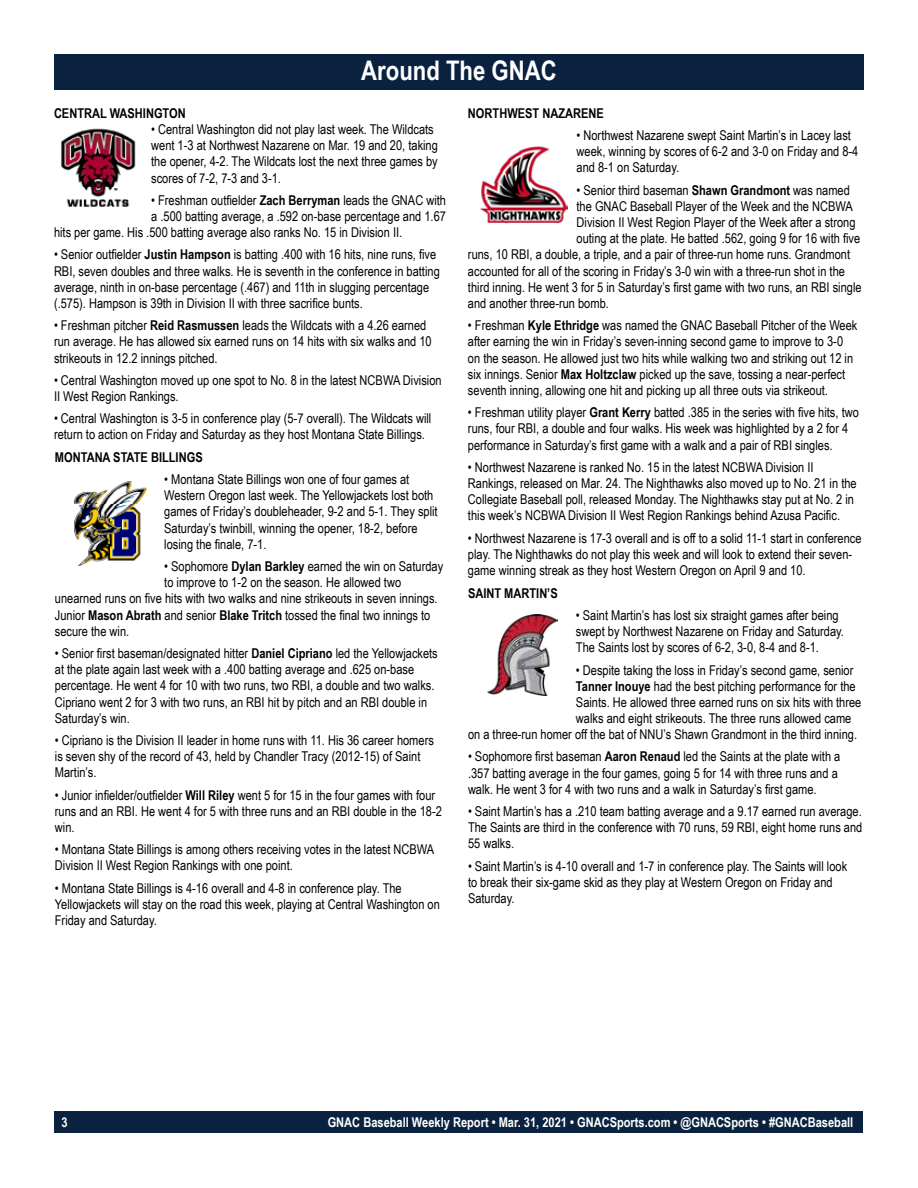
<style>
.page{position:relative;width:918px;height:1188px;background:#fff}
.page>*{position:absolute;margin:0;border:0;box-sizing:border-box;transform-origin:0 0}
.t1{font:700 27px "Arial Narrow";color:#fff}
.t2{font:13.5px/16.2px "Arial Narrow";color:#000}
.t3{font:700 13.5px "Arial Narrow";color:#fff}
.t4{font:700 13.5px "Arial Narrow";color:#000}
.s1{font-weight:700}
</style>
<div class="page">
<div style="left:55px;top:1111px;width:808px;height:22px;background:#0a2240"></div>
<div style="left:54px;top:54px;width:810px;height:36px;background:#0a2240"></div>
<img style="left:75px;top:481px;width:72px;height:85px">
<img style="left:480px;top:146px;width:88px;height:78px">
<img style="left:61px;top:128px;width:75px;height:79px">
<img style="left:488px;top:615px;width:70px;height:81px">
<h1 class="t1" style="left:361px;top:50px;width:197px">Around The GNAC</h1>
<p class="t4" style="left:54px;top:103px;width:133px">CENTRAL WASHINGTON</p>
<p class="t2" style="left:151px;top:121px;width:288px">• Central Washington did not play last week. The Wildcats went 1-3 at Northwest Nazarene on Mar. 19 and 20, taking the opener, 4-2. The Wildcats lost the next three games by scores of 7-2, 7-3 and 3-1.</p>
<p class="t2" style="left:151px;top:191px;width:296px">• Freshman outfielder <span class="s1">Zach Berryman</span> leads the GNAC with</p>
<p class="t2" style="left:151px;top:208px;width:296px">a .500 batting average, a .592 on-base percentage and 1.67</p>
<p class="t2" style="left:54px;top:224px;width:350px">hits per game. His .500 batting average also ranks No. 15 in Division II.</p>
<p class="t2" style="left:54px;top:246px;width:387px">• Senior outfielder <span class="s1">Justin Hampson</span> is batting .400 with 16 hits, nine runs, five RBI, seven doubles and three walks. He is seventh in the conference in batting average, ninth in on-base percentage (.467) and 11th in slugging percentage (.575). Hampson is 39th in Division II with three sacrifice bunts.</p>
<p class="t2" style="left:54px;top:317px;width:379px">• Freshman pitcher <span class="s1">Reid Rasmussen</span> leads the Wildcats with a 4.26 earned run average. He has allowed six earned runs on 14 hits with six walks and 10 strikeouts in 12.2 innings pitched.</p>
<p class="t2" style="left:54px;top:371px;width:389px">• Central Washington moved up one spot to No. 8 in the latest NCBWA Division<br>II West Region Rankings.</p>
<p class="t2" style="left:54px;top:410px;width:379px">• Central Washington is 3-5 in conference play (5-7 overall). The Wildcats will return to action on Friday and Saturday as they host Montana State Billings.</p>
<p class="t4" style="left:55px;top:447px;width:149px">MONTANA STATE BILLINGS</p>
<p class="t2" style="left:164px;top:471px;width:275px">• Montana State Billings won one of four games at Western Oregon last week. The Yellowjackets lost both games of Friday’s doubleheader, 9-2 and 5-1. They split Saturday’s twinbill, winning the opener, 18-2, before losing the finale, 7-1.</p>
<p class="t2" style="left:164px;top:558px;width:280px">• Sophomore <span class="s1">Dylan Barkley</span> earned the win on Saturday</p>
<p class="t2" style="left:164px;top:574px;width:238px">to improve to 1-2 on the season. He allowed two</p>
<p class="t2" style="left:55px;top:590px;width:384px">unearned runs on five hits with two walks and nine strikeouts in seven innings.</p>
<p class="t2" style="left:55px;top:606px;width:377px">Junior <span class="s1">Mason Abrath</span> and senior <span class="s1">Blake Tritch</span> tossed the final two innings to</p>
<p class="t2" style="left:55px;top:623px;width:76px">secure the win.</p>
<p class="t2" style="left:55px;top:645px;width:384px">• Senior first baseman/designated hitter <span class="s1">Daniel Cipriano</span> led the Yellowjackets at the plate again last week with a .400 batting average and .625 on-base percentage. He went 4 for 10 with two runs, two RBI, a double and two walks.<br>Cipriano went 2 for 3 with two runs, an RBI hit by pitch and an RBI double in Saturday’s win.</p>
<p class="t2" style="left:55px;top:732px;width:381px">• Cipriano is the Division II leader in home runs with 11. His 36 career homers is seven shy of the record of 43, held by Chandler Tracy (2012-15) of Saint<br>Martin’s.</p>
<p class="t2" style="left:55px;top:786px;width:389px">• Junior infielder/outfielder <span class="s1">Will Riley</span> went 5 for 15 in the four games with four runs and an RBI. He went 4 for 5 with three runs and an RBI double in the 18-2 win.</p>
<p class="t2" style="left:55px;top:841px;width:381px">• Montana State Billings is among others receiving votes in the latest NCBWA<br>Division II West Region Rankings with one point.</p>
<p class="t2" style="left:55px;top:879px;width:387px">• Montana State Billings is 4-16 overall and 4-8 in conference play. The<br>Yellowjackets will stay on the road this week, playing at Central Washington on<br>Friday and Saturday.</p>
<p class="t4" style="left:468px;top:103px;width:137px">NORTHWEST NAZARENE</p>
<p class="t2" style="left:577px;top:127px;width:283px">• Northwest Nazarene swept Saint Martin’s in Lacey last week, winning by scores of 6-2 and 3-0 on Friday and 8-4 and 8-1 on Saturday.</p>
<p class="t2" style="left:577px;top:181px;width:275px">• Senior third baseman <span class="s1">Shawn Grandmont</span> was named</p>
<p class="t2" style="left:577px;top:197px;width:278px">the GNAC Baseball Player of the Week and the NCBWA</p>
<p class="t2" style="left:577px;top:214px;width:280px">Division II West Region Player of the Week after a strong</p>
<p class="t2" style="left:577px;top:230px;width:285px">outing at the plate. He batted .562, going 9 for 16 with five</p>
<p class="t2" style="left:468px;top:246px;width:384px">runs, 10 RBI, a double, a triple, and a pair of three-run home runs. Grandmont</p>
<p class="t2" style="left:468px;top:262px;width:379px">accounted for all of the scoring in Friday’s 3-0 win with a three-run shot in the</p>
<p class="t2" style="left:468px;top:278px;width:395px">third inning. He went 3 for 5 in Saturday’s first game with two runs, an RBI single</p>
<p class="t2" style="left:468px;top:295px;width:142px">and another three-run bomb.</p>
<p class="t2" style="left:468px;top:317px;width:391px">• Freshman <span class="s1">Kyle Ethridge</span> was named the GNAC Baseball Pitcher of the Week after earning the win in Friday’s seven-inning second game to improve to 3-0 on the season. He allowed just two hits while walking two and striking out 12 in six innings. Senior <span class="s1">Max Holtzclaw</span> picked up the save, tossing a near-perfect seventh inning, allowing one hit and picking up all three outs via strikeout.</p>
<p class="t2" style="left:468px;top:404px;width:392px">• Freshman utility player <span class="s1">Grant Kerry</span> batted .385 in the series with five hits, two runs, four RBI, a double and four walks. His week was highlighted by a 2 for 4 performance in Saturday’s first game with a walk and a pair of RBI singles.</p>
<p class="t2" style="left:468px;top:458px;width:390px">• Northwest Nazarene is ranked No. 15 in the latest NCBWA Division II Rankings, released on Mar. 24. The Nighthawks also moved up to No. 21 in the Collegiate Baseball poll, released Monday. The Nighthawks stay put at No. 2 in this week’s NCBWA Division II West Region Rankings behind Azusa Pacific.</p>
<p class="t2" style="left:468px;top:529px;width:395px">• Northwest Nazarene is 17-3 overall and is off to a solid 11-1 start in conference play. The Nighthawks do not play this week and will look to extend their seven&shy;game winning streak as they host Western Oregon on April 9 and 10.</p>
<p class="t4" style="left:468px;top:583px;width:91px">SAINT MARTIN’S</p>
<p class="t2" style="left:576px;top:607px;width:270px">• Saint Martin’s has lost six straight games after being swept by Northwest Nazarene on Friday and Saturday.<br>The Saints lost by scores of 6-2, 3-0, 8-4 and 8-1.</p>
<p class="t2" style="left:576px;top:661px;width:279px">• Despite taking the loss in Friday’s second game, senior</p>
<p class="t2" style="left:576px;top:677px;width:281px"><span class="s1">Tanner Inouye</span> had the best pitching performance for the</p>
<p class="t2" style="left:576px;top:694px;width:287px">Saints. He allowed three earned runs on six hits with three</p>
<p class="t2" style="left:576px;top:710px;width:277px">walks and eight strikeouts. The three runs allowed came</p>
<p class="t2" style="left:468px;top:726px;width:391px">on a three-run homer off the bat of NNU’s Shawn Grandmont in the third inning.</p>
<p class="t2" style="left:468px;top:748px;width:374px">• Sophomore first baseman <span class="s1">Aaron Renaud</span> led the Saints at the plate with a .357 batting average in the four games, going 5 for 14 with three runs and a walk. He went 3 for 4 with two runs and a walk in Saturday’s first game.</p>
<p class="t2" style="left:468px;top:803px;width:396px;text-align:justify">• Saint Martin’s has a .210 team batting average and a 9.17 earned run average.<br>The Saints are third in the conference with 70 runs, 59 RBI, eight home runs and 55 walks.</p>
<p class="t2" style="left:468px;top:857px;width:381px">• Saint Martin’s is 4-10 overall and 1-7 in conference play. The Saints will look to break their six-game skid as they play at Western Oregon on Friday and<br>Saturday.</p>
<p class="t3" style="left:61px;top:1112px;width:8px">3</p>
<p class="t3" style="left:328px;top:1112px;width:527px">GNAC Baseball Weekly Report • Mar. 31, 2021 • GNACSports.com • @GNACSports • #GNACBaseball</p>
</div>
